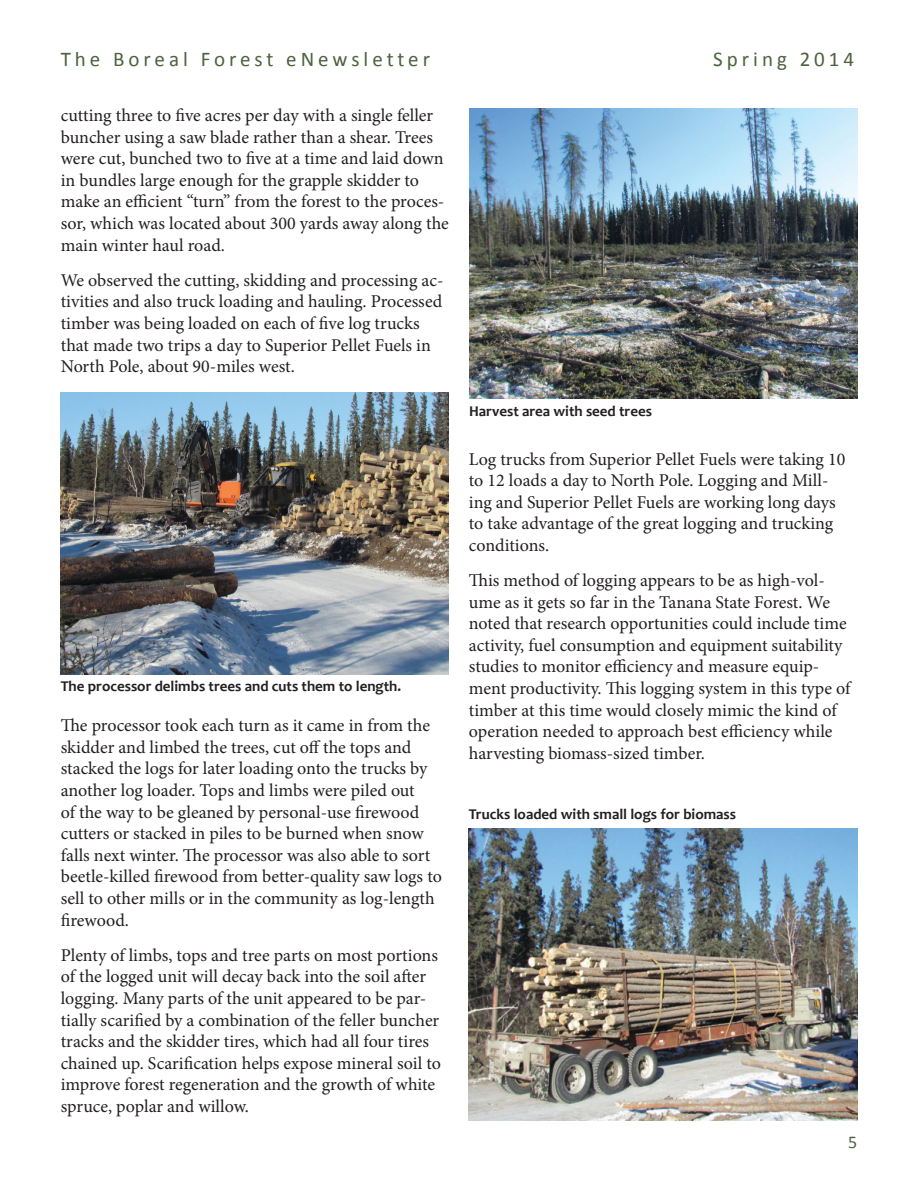
<style>
.page{position:relative;width:918px;height:1188px;background:#fff}
.page>*{position:absolute;margin:0;border:0;box-sizing:border-box;transform-origin:0 0}
.t1{font:21px "Calibri";letter-spacing:.19em;color:#4c633e}
.Text{font:18px/21.6px "Minion Pro";color:#231f20}
.t2{font:18px "Calibri";color:#4c633e}
.Text-2{font:700 15px "Candara";color:#231f20}
</style>
<div class="page">
<img style="left:61px;top:393px;width:388px;height:282px">
<img style="left:469px;top:108px;width:388px;height:291px">
<img style="left:469px;top:829px;width:388px;height:291px">
<p class="t1" style="left:61px;top:46px;width:371px">The Boreal Forest eNewsletter</p>
<p class="t1" style="left:713px;top:46px;width:142px">Spring 2014</p>
<p class="Text" style="left:61px;top:105px;width:390px">cutting three to five acres per day with a single feller buncher using a saw blade rather than a shear. Trees were cut, bunched two to five at a time and laid down in bundles large enough for the grapple skidder to make an efficient “turn” from the forest to the proces&shy;sor, which was located about 300 yards away along the main winter haul road.</p>
<p class="Text" style="left:61px;top:269px;width:384px">We observed the cutting, skidding and processing ac&shy;tivities and also truck loading and hauling. Processed timber was being loaded on each of five log trucks that made two trips a day to Superior Pellet Fuels in North Pole, about 90-miles west.</p>
<p class="Text-2" style="left:61px;top:677px;width:342px">The processor delimbs trees and cuts them to length.</p>
<p class="Text" style="left:61px;top:715px;width:383px">The processor took each turn as it came in from the skidder and limbed the trees, cut off the tops and stacked the logs for later loading onto the trucks by another log loader. Tops and limbs were piled out<br>of the way to be gleaned by personal-use firewood cutters or stacked in piles to be burned when snow falls next winter. The processor was also able to sort beetle-killed firewood from better-quality saw logs to sell to other mills or in the community as log-length firewood.</p>
<p class="Text" style="left:61px;top:944px;width:382px">Plenty of limbs, tops and tree parts on most portions of the logged unit will decay back into the soil after logging. Many parts of the unit appeared to be par&shy;tially scarified by a combination of the feller buncher tracks and the skidder tires, which had all four tires chained up. Scarification helps expose mineral soil to improve forest regeneration and the growth of white spruce, poplar and willow.</p>
<p class="Text-2" style="left:469px;top:402px;width:184px">Harvest area with seed trees</p>
<p class="Text" style="left:469px;top:448px;width:378px">Log trucks from Superior Pellet Fuels were taking 10 to 12 loads a day to North Pole. Logging and Mill&shy;ing and Superior Pellet Fuels are working long days to take advantage of the great logging and trucking conditions.</p>
<p class="Text" style="left:469px;top:570px;width:383px">This method of logging appears to be as high-vol&shy;ume as it gets so far in the Tanana State Forest. We noted that research opportunities could include time activity, fuel consumption and equipment suitability studies to monitor efficiency and measure equip&shy;ment productivity. This logging system in this type of timber at this time would closely mimic the kind of operation needed to approach best efficiency while harvesting biomass-sized timber.</p>
<p class="Text-2" style="left:469px;top:805px;width:269px">Trucks loaded with small logs for biomass</p>
<p class="t2" style="left:848px;top:1130px;width:11px">5</p>
</div>
